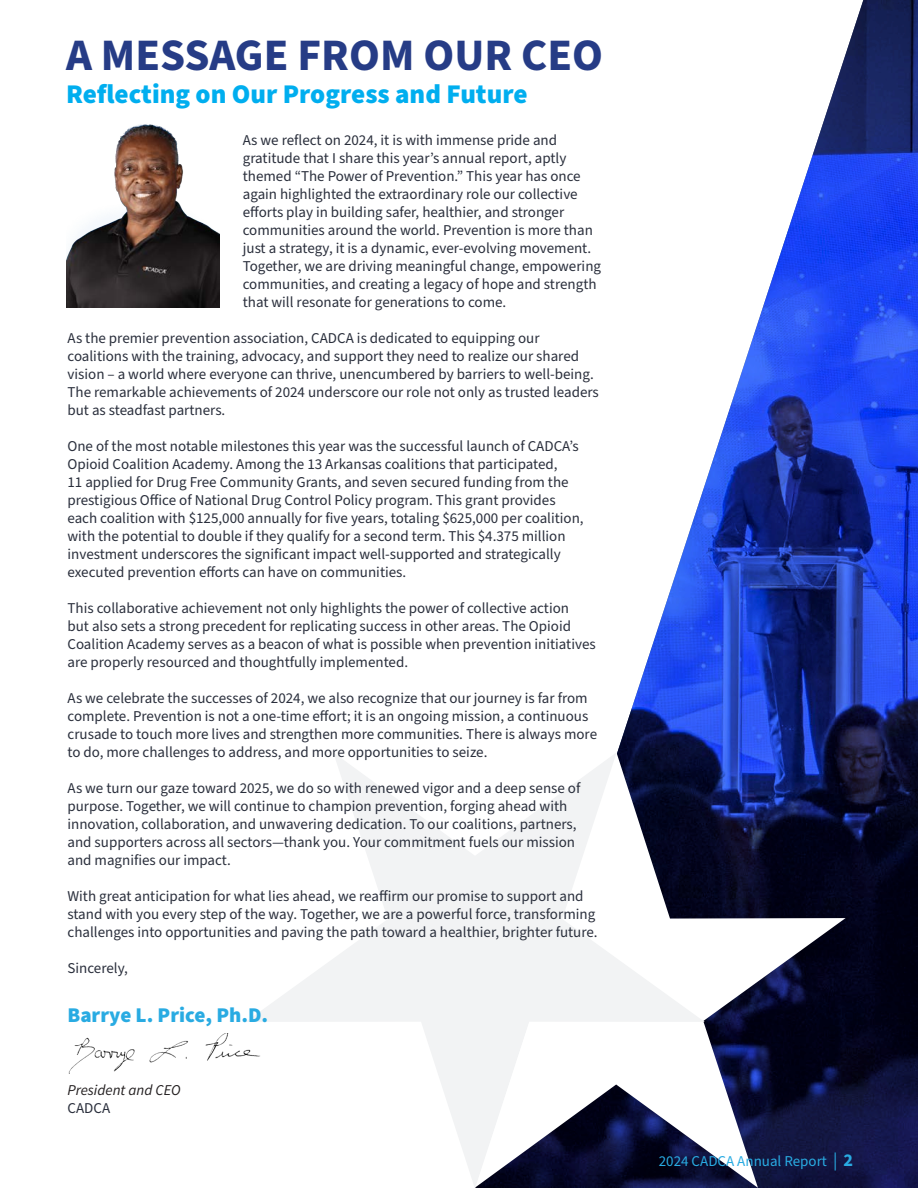
<style>
.page{position:relative;width:918px;height:1188px;background:#fff}
.page>*{position:absolute;margin:0;border:0;box-sizing:border-box;transform-origin:0 0}
.t1{font:700 45px "Source Sans Pro";color:#263c86}
.t2{font:900 27px "Source Sans Pro";color:#00aeef}
.t3{font:900 21px "Source Sans Pro";color:#29abe2}
.t4{font:15px/18px "Source Sans Pro";color:#2a2f3c}
.t5{font:15px "Source Sans Pro";color:#29abe2}
.t6{font:italic 15px "Source Sans Variable";color:#231f20}
.s1{font-size:18px}
.s2{font-weight:700;font-size:18px}
</style>
<div class="page">
<img style="left:617px;top:0;width:301px;height:1188px">
<svg style="left:617px;top:751px;width:229px;height:437px"></svg>
<svg style="left:247px;top:752px;width:458px;height:436px"></svg>
<img style="left:67px;top:124px;width:153px;height:184px">
<img style="left:68px;top:1033px;width:201px;height:41px">
<p class="t1" style="left:66px;top:25px;width:539px">A MESSAGE FROM OUR CEO</p>
<p class="t2" style="left:66px;top:75px;width:463px">Reflecting on Our Progress and Future</p>
<p class="t4" style="left:243px;top:132px;width:360px">As we reflect on 2024, it is with immense pride and gratitude that I share this year’s annual report, aptly themed “The Power of Prevention.” This year has once again highlighted the extraordinary role our collective efforts play in building safer, healthier, and stronger communities around the world. Prevention is more than just a strategy, it is a dynamic, ever-evolving movement.<br>Together, we are driving meaningful change, empowering communities, and creating a legacy of hope and strength that will resonate for generations to come.</p>
<p class="t4" style="left:67px;top:330px;width:533px">As the premier prevention association, CADCA is dedicated to equipping our coalitions with the training, advocacy, and support they need to realize our shared vision – a world where everyone can thrive, unencumbered by barriers to well-being.<br>The remarkable achievements of 2024 underscore our role not only as trusted leaders but as steadfast partners.</p>
<p class="t4" style="left:67px;top:438px;width:518px">One of the most notable milestones this year was the successful launch of CADCA’s Opioid Coalition Academy. Among the 13 Arkansas coalitions that participated,<br>11 applied for Drug Free Community Grants, and seven secured funding from the prestigious Office of National Drug Control Policy program. This grant provides each coalition with $125,000 annually for five years, totaling $625,000 per coalition, with the potential to double if they qualify for a second term. This $4.375 million investment underscores the significant impact well-supported and strategically executed prevention efforts can have on communities.</p>
<p class="t4" style="left:67px;top:600px;width:530px">This collaborative achievement not only highlights the power of collective action<br>but also sets a strong precedent for replicating success in other areas. The Opioid Coalition Academy serves as a beacon of what is possible when prevention initiatives are properly resourced and thoughtfully implemented.</p>
<p class="t4" style="left:67px;top:690px;width:531px">As we celebrate the successes of 2024, we also recognize that our journey is far from complete. Prevention is not a one-time effort; it is an ongoing mission, a continuous crusade to touch more lives and strengthen more communities. There is always more to do, more challenges to address, and more opportunities to seize.</p>
<p class="t4" style="left:67px;top:780px;width:514px">As we turn our gaze toward 2025, we do so with renewed vigor and a deep sense of purpose. Together, we will continue to champion prevention, forging ahead with innovation, collaboration, and unwavering dedication. To our coalitions, partners, and supporters across all sectors—thank you. Your commitment fuels our mission and magnifies our impact.</p>
<p class="t4" style="left:67px;top:888px;width:532px">With great anticipation for what lies ahead, we reaffirm our promise to support and stand with you every step of the way. Together, we are a powerful force, transforming challenges into opportunities and paving the path toward a healthier, brighter future.</p>
<p class="t4" style="left:67px;top:960px;width:62px">Sincerely,</p>
<p class="t3" style="left:68px;top:1001px;width:202px">Barrye L. Price, Ph.D.</p>
<p class="t6" style="left:68px;top:1081px;width:115px">President and CEO</p>
<p class="t4" style="left:68px;top:1099px;width:44px">CADCA</p>
<p class="t5" style="left:659px;top:1151px;width:196px">2024 CADCA Annual Report <span class="s1">|</span> <span class="s2">2</span></p>
</div>
